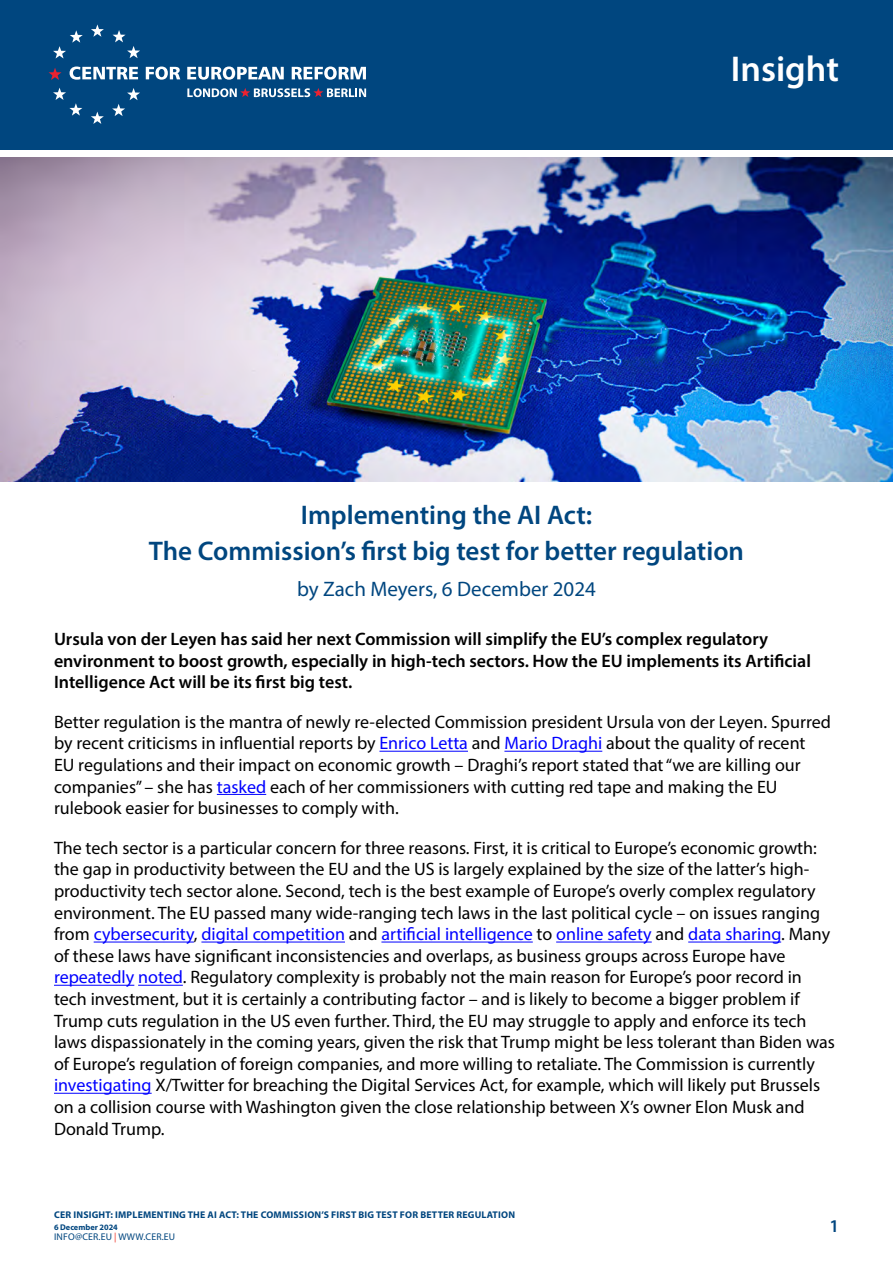
<style>
.page{position:relative;width:893px;height:1263px;background:#fff}
.page>*{position:absolute;margin:0;border:0;box-sizing:border-box;transform-origin:0 0}
.t1{font:600 36px "Myriad Pro";color:#fff}
.t2{font:600 27px/36px "Myriad Pro";color:#00467f;text-align:center}
.t3{font:21px "Myriad Pro";color:#00467f}
.t4{font:18px/21.6px "Myriad Pro";color:#000}
.t5{font:600 18px/21.6px "Myriad Pro";color:#000}
.t6{font:600 18px "Myriad Pro";color:#00467f}
.t7{font:700 9.75px "Myriad Pro";letter-spacing:.02em;color:#00467f}
.t8{font:9.75px "Myriad Pro";letter-spacing:.02em;color:#00467f}
.t9{font:700 8.25px "Myriad Pro";color:#00467f}
.s1{color:#00f}
.s2{color:#ee3124}
</style>
<div class="page">
<img style="left:0;top:157px;width:893px;height:325px">
<hr style="left:379px;top:751px;width:89px;height:1px;background:#00f">
<hr style="left:504px;top:751px;width:98px;height:1px;background:#00f">
<hr style="left:217px;top:794px;width:49px;height:1px;background:#00f">
<hr style="left:94px;top:941px;width:100px;height:1px;background:#00f">
<hr style="left:201px;top:941px;width:144px;height:1px;background:#00f">
<hr style="left:381px;top:941px;width:152px;height:1px;background:#00f">
<hr style="left:556px;top:941px;width:96px;height:1px;background:#00f">
<hr style="left:688px;top:941px;width:93px;height:1px;background:#00f">
<hr style="left:54px;top:985px;width:80px;height:1px;background:#00f">
<hr style="left:138px;top:985px;width:45px;height:1px;background:#00f">
<hr style="left:54px;top:1093px;width:98px;height:1px;background:#00f">
<div style="left:0;top:0;width:893px;height:150px;background:#00467f"></div>
<svg style="left:91px;top:24px;width:13px;height:13px"></svg>
<svg style="left:113px;top:30px;width:27px;height:28px"></svg>
<svg style="left:112px;top:88px;width:28px;height:28px"></svg>
<svg style="left:91px;top:112px;width:13px;height:12px"></svg>
<svg style="left:53px;top:88px;width:29px;height:28px"></svg>
<svg style="left:53px;top:30px;width:30px;height:28px"></svg>
<svg style="left:49px;top:68px;width:13px;height:12px"></svg>
<svg style="left:70px;top:67px;width:68px;height:13px"></svg>
<svg style="left:146px;top:67px;width:34px;height:13px"></svg>
<svg style="left:187px;top:67px;width:97px;height:13px"></svg>
<svg style="left:292px;top:67px;width:74px;height:13px"></svg>
<svg style="left:187px;top:88px;width:179px;height:9px"></svg>
<h1 class="t1" style="left:731px;top:46px;width:110px">Insight</h1>
<h2 class="t2" style="left:149px;top:496px;width:596px">Implementing the AI Act:<br>The Commission’s first big test for better regulation</h2>
<p class="t3" style="left:297px;top:576px;width:300px">by Zach Meyers, 6 December 2024</p>
<p class="t5" style="left:54px;top:628px;width:758px">Ursula von der Leyen has said her next Commission will simplify the EU’s complex regulatory environment to boost growth, especially in high-tech sectors. How the EU implements its Artificial<br>Intelligence Act will be its first big test.</p>
<p class="t4" style="left:54px;top:711px;width:778px">Better regulation is the mantra of newly re-elected Commission president Ursula von der Leyen. Spurred by recent criticisms in influential reports by <span class="s1">Enrico Letta</span> and <span class="s1">Mario Draghi</span> about the quality of recent<br>EU regulations and their impact on economic growth – Draghi’s report stated that “we are killing our companies” – she has <span class="s1">tasked</span> each of her commissioners with cutting red tape and making the EU rulebook easier for businesses to comply with.</p>
<p class="t4" style="left:54px;top:837px;width:783px">The tech sector is a particular concern for three reasons. First, it is critical to Europe’s economic growth: the gap in productivity between the EU and the US is largely explained by the size of the latter’s high&shy;productivity tech sector alone. Second, tech is the best example of Europe’s overly complex regulatory environment. The EU passed many wide-ranging tech laws in the last political cycle – on issues ranging from <span class="s1">cybersecurity</span>, <span class="s1">digital competition</span> and <span class="s1">artificial intelligence</span> to <span class="s1">online safety</span> and <span class="s1">data sharing</span>. Many of these laws have significant inconsistencies and overlaps, as business groups across Europe have <span class="s1">repeatedly noted</span>. Regulatory complexity is probably not the main reason for Europe’s poor record in tech investment, but it is certainly a contributing factor – and is likely to become a bigger problem if Trump cuts regulation in the US even further. Third, the EU may struggle to apply and enforce its tech laws dispassionately in the coming years, given the risk that Trump might be less tolerant than Biden was of Europe’s regulation of foreign companies, and more willing to retaliate. The Commission is currently <span class="s1">investigating</span> X/Twitter for breaching the Digital Services Act, for example, which will likely put Brussels on a collision course with Washington given the close relationship between X’s owner Elon Musk and Donald Trump.</p>
<p class="t7" style="left:54px;top:1208px;width:462px">CER INSIGHT: IMPLEMENTING THE AI ACT: THE COMMISSION’S FIRST BIG TEST FOR BETTER REGULATION</p>
<p class="t9" style="left:54px;top:1221px;width:65px">6 December 2024</p>
<p class="t8" style="left:54px;top:1231px;width:123px">INFO@CER.EU <span class="s2">|</span> WWW.CER.EU</p>
<p class="t6" style="left:829px;top:1214px;width:11px">1</p>
</div>
